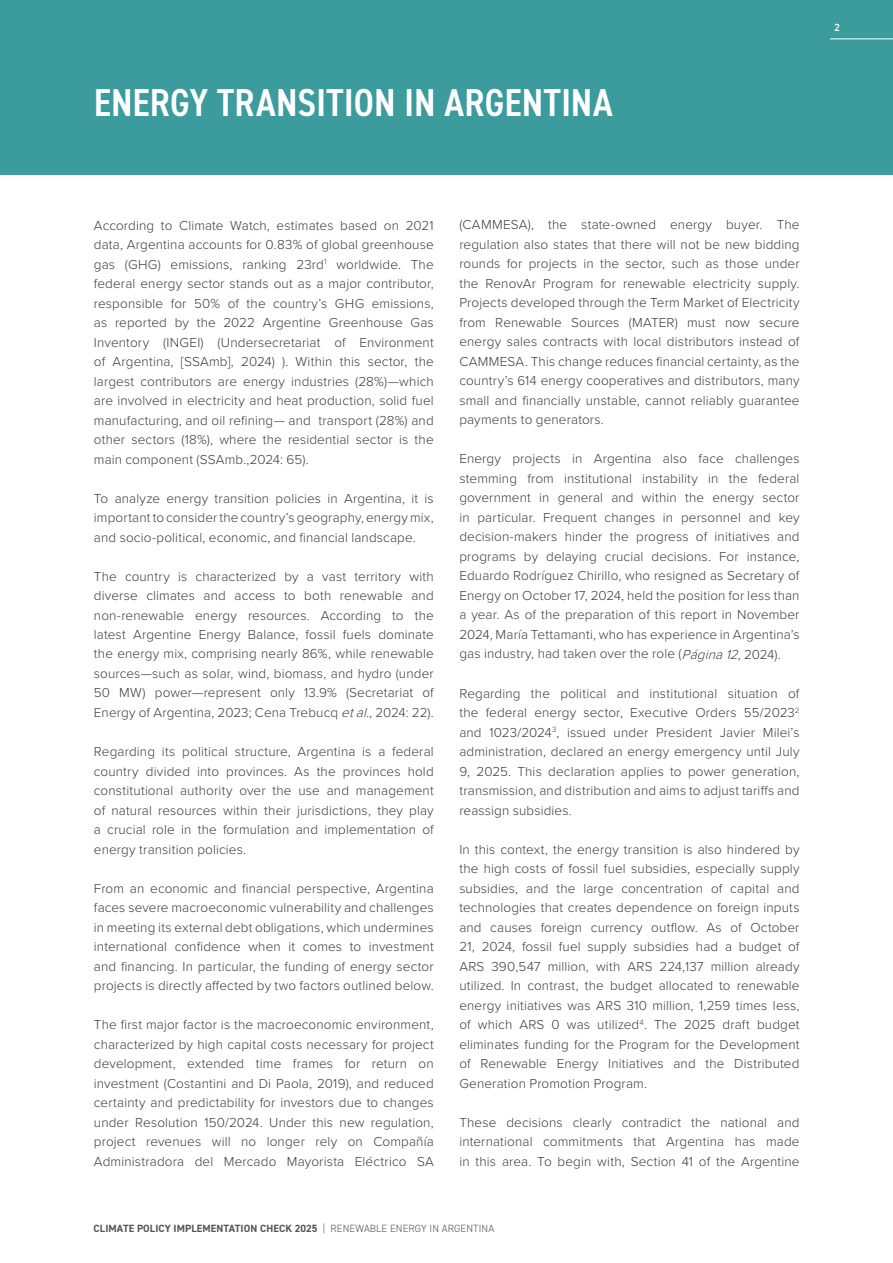
<style>
.page{position:relative;width:893px;height:1263px;background:#fff}
.page>*{position:absolute;margin:0;border:0;box-sizing:border-box;transform-origin:0 0}
.t1{font:600 condensed 39px "DIN2014";color:#fff}
.t2{font:300 13.5px/19.5px "Proxima Nova";letter-spacing:.01em;color:#3c3c3b;text-align:justify}
.t3{font:700 10.5px "DIN2014";letter-spacing:.01em;color:#51575a}
.t4{font:600 10.5px "DIN2014";color:#fff}
.s1{font-style:italic}
.s2{font-weight:300}
</style>
<div class="page">
<div style="left:0;top:0;width:893px;height:174px;background:#3c9b9d"></div>
<hr style="left:830px;top:39px;width:63px;height:1px;background:#fff">
<h1 class="t1" style="left:94px;top:77px;width:520px">ENERGY TRANSITION IN ARGENTINA</h1>
<p class="t4" style="left:834px;top:21px;width:7px">2</p>
<p class="t2" style="left:94px;top:215px;width:341px">According to Climate Watch, estimates based on 2021 data, Argentina accounts for 0.83% of global greenhouse gas (GHG) emissions, ranking 23rd<sup>1</sup> worldwide. The federal energy sector stands out as a major contributor, responsible for 50% of the country’s GHG emissions, as reported by the 2022 Argentine Greenhouse Gas Inventory (INGEI) (Undersecretariat of Environment of Argentina, [SSAmb], 2024) ). Within this sector, the largest contributors are energy industries (28%)—which are involved in electricity and heat production, solid fuel manufacturing, and oil refining— and transport (28%) and other sectors (18%), where the residential sector is the main component (SSAmb.,2024: 65).</p>
<p class="t2" style="left:94px;top:487px;width:341px">To analyze energy transition policies in Argentina, it is important to consider the country’s geography, energy mix, and socio-political, economic, and financial landscape.</p>
<p class="t2" style="left:94px;top:565px;width:341px">The country is characterized by a vast territory with diverse climates and access to both renewable and non-renewable energy resources. According to the latest Argentine Energy Balance, fossil fuels dominate the energy mix, comprising nearly 86%, while renewable sources—such as solar, wind, biomass, and hydro (under 50 MW) power—represent only 13.9% (Secretariat of Energy of Argentina, 2023; Cena Trebucq <span class="s1">etal.</span>, 2024: 22).</p>
<p class="t2" style="left:94px;top:741px;width:341px">Regarding its political structure, Argentina is a federal country divided into provinces. As the provinces hold constitutional authority over the use and management of natural resources within their jurisdictions, they play a crucial role in the formulation and implementation of energy transition policies.</p>
<p class="t2" style="left:94px;top:877px;width:341px">From an economic and financial perspective, Argentina faces severe macroeconomic vulnerability and challenges in meeting its external debt obligations, which undermines international confidence when it comes to investment and financing. In particular, the funding of energy sector projects is directly affected by two factors outlined below.</p>
<p class="t2" style="left:94px;top:1014px;width:341px">The first major factor is the macroeconomic environment, characterized by high capital costs necessary for project development, extended time frames for return on investment (Costantini and Di Paola, 2019), and reduced certainty and predictability for investors due to changes under Resolution 150/2024. Under this new regulation, project revenues will no longer rely on Compañía Administradora del Mercado Mayorista Eléctrico SA</p>
<p class="t2" style="left:459px;top:214px;width:342px">(CAMMESA), the state-owned energy buyer. The regulation also states that there will not be new bidding rounds for projects in the sector, such as those under the RenovAr Program for renewable electricity supply.<br>Projects developed through the Term Market of Electricity from Renewable Sources (MATER) must now secure energy sales contracts with local distributors instead of CAMMESA. This change reduces financial certainty, as the country’s 614 energy cooperatives and distributors, many small and financially unstable, cannot reliably guarantee payments to generators.</p>
<p class="t2" style="left:459px;top:448px;width:342px">Energy projects in Argentina also face challenges stemming from institutional instability in the federal government in general and within the energy sector in particular. Frequent changes in personnel and key decision-makers hinder the progress of initiatives and programs by delaying crucial decisions. For instance, Eduardo Rodríguez Chirillo, who resigned as Secretary of Energy on October 17, 2024, held the position for less than a year. As of the preparation of this report in November 2024, María Tettamanti, who has experience in Argentina’s gas industry, had taken over the role (<span class="s1">Página12</span>, 2024).</p>
<p class="t2" style="left:459px;top:683px;width:342px">Regarding the political and institutional situation of the federal energy sector, Executive Orders 55/2023<sup>2 </sup>and 1023/2024<sup>3</sup>, issued under President Javier Milei’s administration, declared an energy emergency until July 9, 2025. This declaration applies to power generation, transmission, and distribution and aims to adjust tariffs and reassign subsidies.</p>
<p class="t2" style="left:459px;top:838px;width:342px">In this context, the energy transition is also hindered by the high costs of fossil fuel subsidies, especially supply subsidies, and the large concentration of capital and technologies that creates dependence on foreign inputs and causes foreign currency outflow. As of October 21, 2024, fossil fuel supply subsidies had a budget of ARS 390,547 million, with ARS 224,137 million already utilized. In contrast, the budget allocated to renewable energy initiatives was ARS 310 million, 1,259 times less, of which ARS 0 was utilized<sup>4</sup>. The 2025 draft budget eliminates funding for the Program for the Development of Renewable Energy Initiatives and the Distributed Generation Promotion Program.</p>
<p class="t2" style="left:459px;top:1112px;width:342px">These decisions clearly contradict the national and international commitments that Argentina has made in this area. To begin with, Section 41 of the Argentine</p>
<p class="t3" style="left:94px;top:1221px;width:402px">CLIMATE POLICY IMPLEMENTATION CHECK 2025 <span class="s2">| RENEWABLE ENERGY IN ARGENTINA</span></p>
</div>
